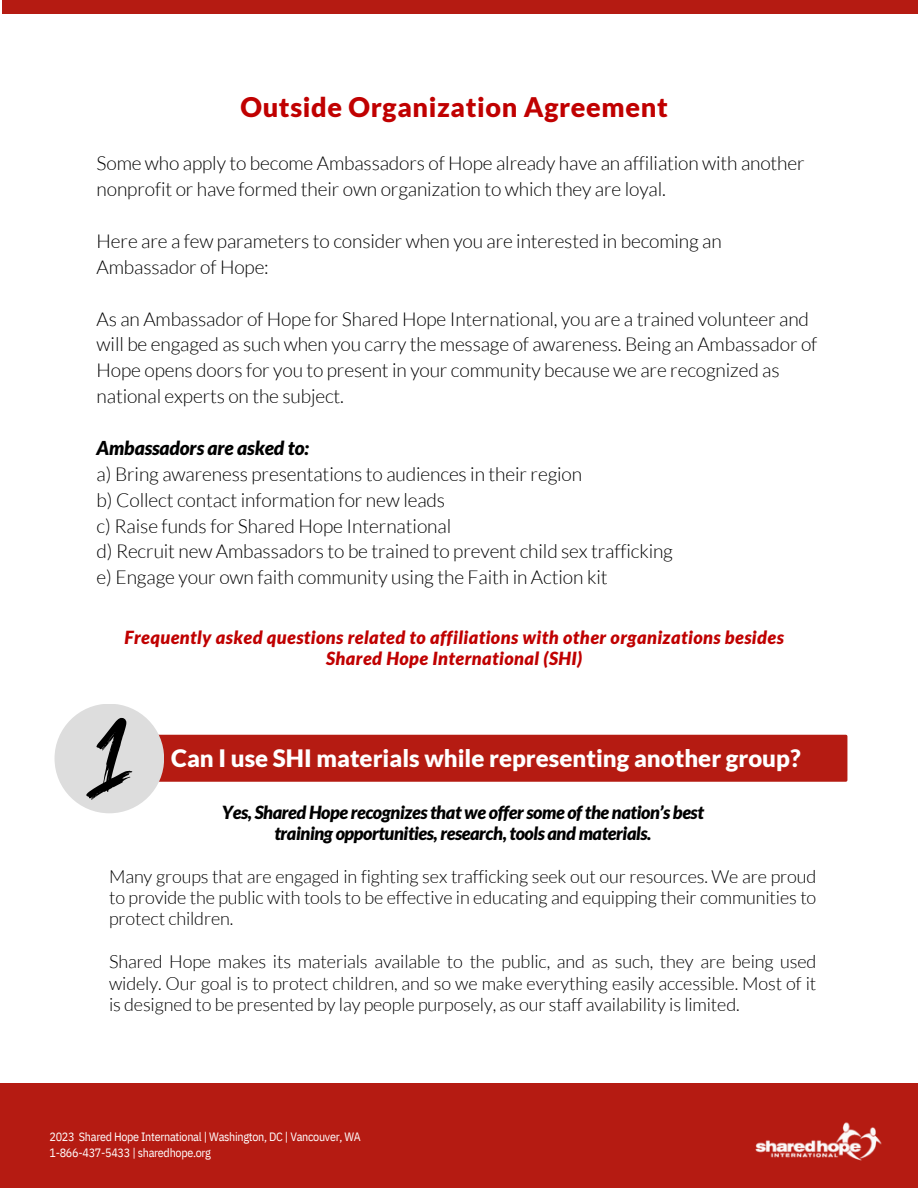
<style>
.page{position:relative;width:918px;height:1188px;background:#fff}
.page>*{position:absolute;margin:0;border:0;box-sizing:border-box;transform-origin:0 0}
.t1{font:900 27px "Lato";letter-spacing:.025em;color:#c00000}
.t2{font:900 24px "Lato";color:#fff}
.t3{font:300 19.2px/25.8px "Lato";letter-spacing:-.01em;color:#000}
.t4{font:italic 900 19.2px "Lato";letter-spacing:-.01em;color:#000}
.t5{font:300 18px/21.3px "Lato";letter-spacing:-.01em;color:#000;text-align:justify}
.t6{font:italic 900 18px "Lato";letter-spacing:-.025em;color:#000}
.t7{font:italic 900 18px "Lato";letter-spacing:.025em;color:#c00000}
.t8{font:12px "IBM Plex Sans Cond";letter-spacing:-.025em;color:#fff}
</style>
<div class="page">
<div style="left:0;top:1083px;width:918px;height:105px;background:#b51b12"></div>
<img style="left:755px;top:1122px;width:127px;height:39px">
<div style="left:2px;top:0;width:916px;height:13px;background:#b51b12"></div>
<div style="left:108px;top:736px;width:738px;height:44px;background:#b51b12"></div>
<div style="left:106px;top:735px;width:741px;height:47px;border:3px solid #b51b12"></div>
<div style="left:55px;top:704px;width:109px;height:109px;background:#ddd;border-radius:50%"></div>
<svg style="left:86px;top:717px;width:46px;height:83px"></svg>
<p class="t1" style="left:240px;top:91px;width:429px">Outside Organization Agreement</p>
<p class="t3" style="left:97px;top:150px;width:710px">Some who apply to become Ambassadors of Hope already have an affiliation with another nonprofit or have formed their own organization to which they are loyal.</p>
<p class="t3" style="left:97px;top:228px;width:627px">Here are a few parameters to consider when you are interested in becoming an<br>Ambassador of Hope:</p>
<p class="t3" style="left:97px;top:305px;width:722px">As an Ambassador of Hope for Shared Hope International, you are a trained volunteer and will be engaged as such when you carry the message of awareness. Being an Ambassador of Hope opens doors for you to present in your community because we are recognized as national experts on the subject.</p>
<p class="t4" style="left:97px;top:436px;width:214px">Ambassadors are asked to:</p>
<p class="t3" style="left:97px;top:461px;width:487px">a) Bring awareness presentations to audiences in their region</p>
<p class="t3" style="left:97px;top:486px;width:350px">b) Collect contact information for new leads</p>
<p class="t3" style="left:97px;top:512px;width:356px">c) Raise funds for Shared Hope International</p>
<p class="t3" style="left:97px;top:538px;width:578px">d) Recruit new Ambassadors to be trained to prevent child sex trafficking</p>
<p class="t3" style="left:97px;top:564px;width:512px">e) Engage your own faith community using the Faith in Action kit</p>
<p class="t7" style="left:124px;top:627px;width:661px">Frequently asked questions related to affiliations with other organizations besides</p>
<p class="t7" style="left:326px;top:647px;width:258px">Shared Hope International (SHI)</p>
<p class="t2" style="left:171px;top:743px;width:631px">Can I use SHI materials while representing another group?</p>
<p class="t6" style="left:222px;top:801px;width:484px">Yes, Shared Hope recognizes that we offer some of the nation’s best</p>
<p class="t6" style="left:274px;top:822px;width:378px">training opportunities, research, tools and materials.</p>
<p class="t5" style="left:109px;top:865px;width:709px">Many groups that are engaged in fighting sex trafficking seek out our resources. We are proud to provide the public with tools to be effective in educating and equipping their communities to protect children.</p>
<p class="t5" style="left:109px;top:951px;width:709px">Shared Hope makes its materials available to the public, and as such, they are being used widely. Our goal is to protect children, and so we make everything easily accessible. Most of it is designed to be presented by lay people purposely, as our staff availability is limited.</p>
<p class="t8" style="left:50px;top:1129px;width:313px">2023 Shared Hope International | Washington, DC | Vancouver, WA</p>
<p class="t8" style="left:50px;top:1145px;width:163px">1-866-437-5433 | sharedhope.org</p>
</div>
